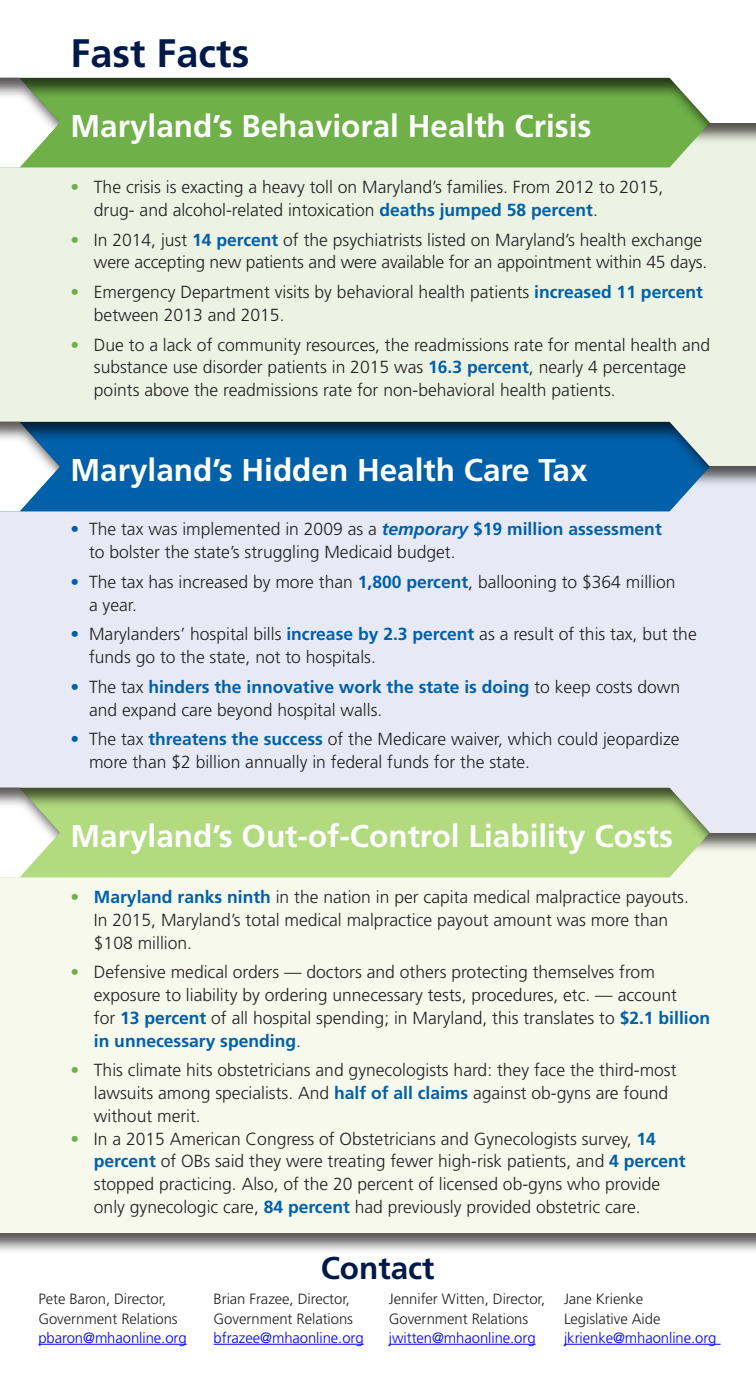
<style>
.page{position:relative;width:756px;height:1386px;background:#fff}
.page>*{position:absolute;margin:0;border:0;box-sizing:border-box;transform-origin:0 0}
.t1{font:700 39.73px "Frutiger LT Std";color:#001948}
.t2{font:700 31.5px "Frutiger LT Std";color:#fff}
.t3{font:700 31.5px "Frutiger LT Std";color:#001948}
.t4{font:300 17.5px/22.8px "Frutiger LT Std";color:#231f20}
.t5{font:300 14.88px/19.2px "Frutiger LT Std";letter-spacing:-.005em;color:#231f20}
.t6{font:300 14.88px "Frutiger LT Std";letter-spacing:-.005em;color:#00f}
.s1{color:#6fb048}
.s2{font-weight:700;color:#0060aa}
.s3{color:#0060aa}
.s4{font-weight:700;font-style:italic;color:#0060aa}
.s5{color:#00f}
</style>
<div class="page">
<div style="left:0;top:123px;width:756px;height:409px;background:#edf3e3"></div>
<div style="left:0;top:77px;width:711px;height:93px;background:#231f20;opacity:.75"></div>
<div style="left:0;top:77px;width:61px;height:93px;background:#231f20;opacity:.75"></div>
<div style="left:0;top:467px;width:756px;height:449px;background:#e7eaf5"></div>
<div style="left:0;top:421px;width:711px;height:93px;background:#231f20;opacity:.75"></div>
<div style="left:0;top:421px;width:61px;height:93px;background:#231f20;opacity:.75"></div>
<div style="left:0;top:832px;width:756px;height:405px;background:#f6f9ec"></div>
<div style="left:0;top:1233px;width:756px;height:153px;background:#231f20;opacity:.75"></div>
<div style="left:0;top:787px;width:711px;height:93px;background:#231f20;opacity:.75"></div>
<div style="left:0;top:787px;width:61px;height:93px;background:#231f20;opacity:.75"></div>
<hr style="left:38px;top:1344px;width:149px;height:1px;background:#00f">
<hr style="left:214px;top:1344px;width:150px;height:1px;background:#00f">
<hr style="left:389px;top:1344px;width:147px;height:1px;background:#00f">
<hr style="left:564px;top:1344px;width:157px;height:1px;background:#00f">
<p class="t1" style="left:71px;top:30px;width:180px">Fast Facts</p>
<p class="t2" style="left:71px;top:107px;width:523px">Maryland’s Behavioral Health Crisis</p>
<p class="t4" style="left:94px;top:176px;width:571px;text-indent:-23px"><span class="s1">•</span> The crisis is exacting a heavy toll on Maryland’s families. From 2012 to 2015, drug- and alcohol-related intoxication <span class="s2">deaths jumped 58 percent</span>.</p>
<p class="t4" style="left:71px;top:228px;width:638px;text-align:right"><span class="s1">•</span> In 2014, just <span class="s2">14 percent</span> of the psychiatrists listed on Maryland’s health exchange were accepting new patients and were available for an appointment within 45 days.</p>
<p class="t4" style="left:94px;top:281px;width:610px;text-indent:-23px"><span class="s1">•</span> Emergency Department visits by behavioral health patients <span class="s2">increased 11 percent </span>between 2013 and 2015.</p>
<p class="t4" style="left:94px;top:333px;width:618px;text-indent:-23px"><span class="s1">•</span> Due to a lack of community resources, the readmissions rate for mental health and substance use disorder patients in 2015 was <span class="s2">16.3 percent</span>, nearly 4 percentage points above the readmissions rate for non-behavioral health patients.</p>
<p class="t2" style="left:71px;top:451px;width:519px">Maryland’s Hidden Health Care Tax</p>
<p class="t4" style="left:89px;top:518px;width:574px;text-indent:-18px"><span class="s3">•</span> The tax was implemented in 2009 as a <span class="s4">temporary</span> <span class="s2">$19 million assessment </span>to bolster the state’s struggling Medicaid budget.</p>
<p class="t4" style="left:89px;top:571px;width:588px;text-indent:-18px"><span class="s3">•</span> The tax has increased by more than <span class="s2">1,800 percent</span>, ballooning to $364 million a year.</p>
<p class="t4" style="left:89px;top:623px;width:609px;text-indent:-18px"><span class="s3">•</span> Marylanders’ hospital bills <span class="s2">increase by 2.3 percent</span> as a result of this tax, but the funds go to the state, not to hospitals.</p>
<p class="t4" style="left:89px;top:676px;width:593px;text-indent:-18px"><span class="s3">•</span> The tax <span class="s2">hinders the innovative work the state is doing</span> to keep costs down and expand care beyond hospital walls.</p>
<p class="t4" style="left:89px;top:728px;width:592px;text-indent:-18px"><span class="s3">•</span> The tax <span class="s2">threatens the success</span> of the Medicare waiver, which could jeopardize more than $2 billion annually in federal funds for the state.</p>
<p class="t2" style="left:71px;top:817px;width:604px">Maryland’s Out-of-Control Liability Costs</p>
<p class="t4" style="left:94px;top:886px;width:597px;text-indent:-23px"><span class="s1">•</span> <span class="s2">Maryland ranks ninth</span> in the nation in per capita medical malpractice payouts.<br>In 2015, Maryland’s total medical malpractice payout amount was more than $108 million.</p>
<p class="t4" style="left:94px;top:961px;width:618px;text-indent:-23px"><span class="s1">•</span> Defensive medical orders — doctors and others protecting themselves from exposure to liability by ordering unnecessary tests, procedures, etc. — account<br>for <span class="s2">13 percent</span> of all hospital spending; in Maryland, this translates to <span class="s2">$2.1 billion in unnecessary spending</span>.</p>
<p class="t4" style="left:94px;top:1059px;width:584px;text-indent:-23px"><span class="s1">•</span> This climate hits obstetricians and gynecologists hard: they face the third-most lawsuits among specialists. And <span class="s2">half of all claims</span> against ob-gyns are found without merit.</p>
<p class="t4" style="left:94px;top:1127px;width:593px;text-indent:-23px"><span class="s1">•</span> In a 2015 American Congress of Obstetricians and Gynecologists survey, <span class="s2">14 percent</span> of OBs said they were treating fewer high-risk patients, and <span class="s2">4 percent </span>stopped practicing. Also, of the 20 percent of licensed ob-gyns who provide only gynecologic care, <span class="s2">84 percent</span> had previously provided obstetric care.</p>
<p class="t3" style="left:321px;top:1250px;width:115px">Contact</p>
<p class="t5" style="left:38px;top:1290px;width:150px">Pete Baron, Director,<br>Government Relations <span class="s5">pbaron@mhaonline.org</span></p>
<p class="t5" style="left:214px;top:1290px;width:152px">Brian Frazee, Director,<br>Government Relations <span class="s5">bfrazee@mhaonline.org</span></p>
<p class="t5" style="left:389px;top:1290px;width:158px">Jennifer Witten, Director,<br>Government Relations <span class="s5">jwitten@mhaonline.org</span></p>
<p class="t5" style="left:564px;top:1290px;width:81px">Jane Krienke</p>
<p class="t5" style="left:564px;top:1309px;width:98px">Legislative Aide</p>
<p class="t6" style="left:564px;top:1329px;width:154px">jkrienke@mhaonline.org</p>
</div>
